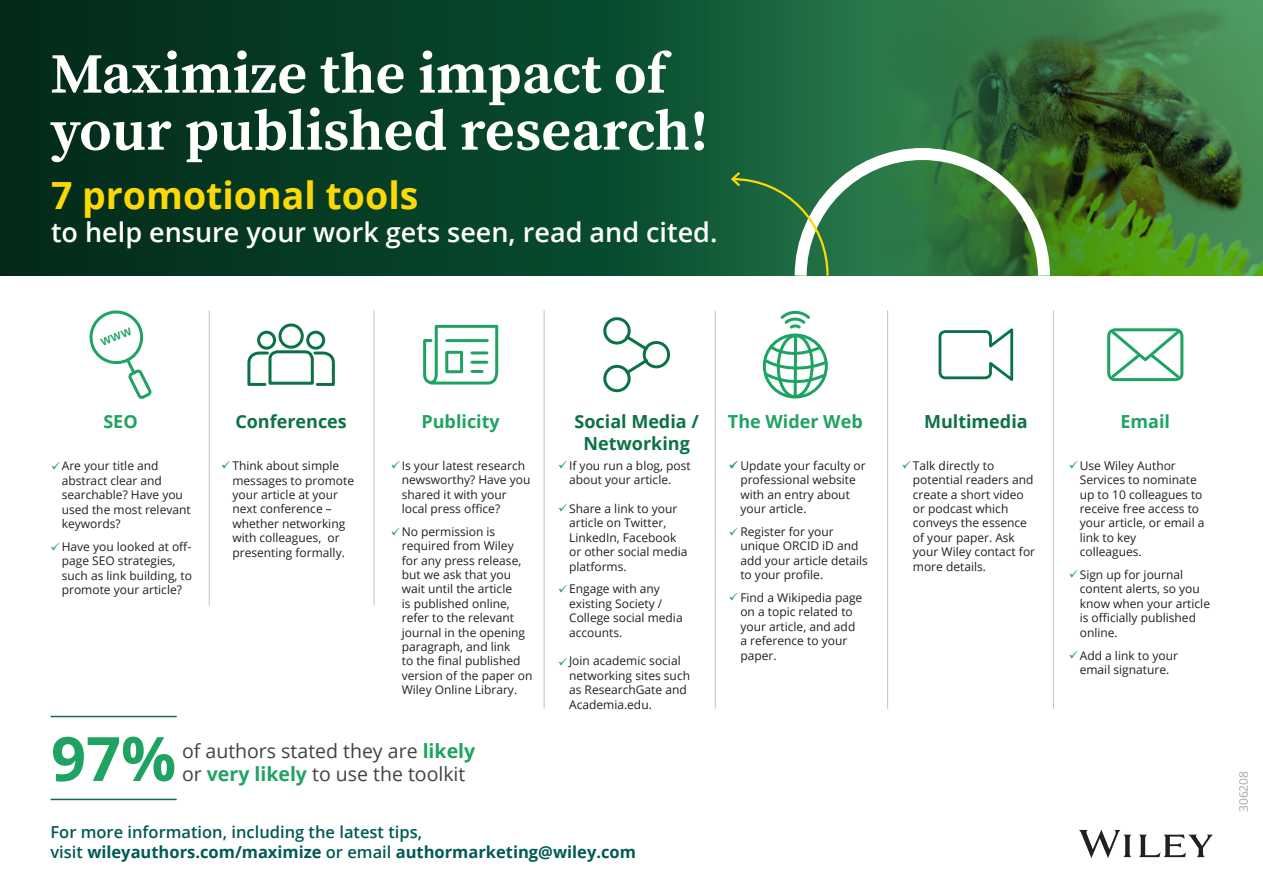
<style>
.page{position:relative;width:1263px;height:893px;background:#fff}
.page>*{position:absolute;margin:0;border:0;box-sizing:border-box;transform-origin:0 0}
.t1{font:700 61.35px "Open Sans";color:#1ea363}
.t2{font:700 57px/57px "Source Serif Pro";color:#fff}
.t3{font:700 37.5px "Open Sans";color:#fbd907}
.t4{font:600 27px "Open Sans";color:#fff}
.t5{font:19.5px "Open Sans";color:#414246}
.t6{font:700 18px "Open Sans";color:#0c7245}
.t7{font:700 18px "Open Sans";color:#1ea363}
.t8{font:600 16.5px/19.8px "Open Sans";color:#005a53}
.t9{font:12px/14.4px "Open Sans";color:#231f20}
.t10{font:12px "Open Sans";color:#808285}
.s1{color:#1ea363}
.s2{font-weight:700;color:#1ea363}
.s3{font-weight:700}
</style>
<div class="page">
<svg style="left:0;top:0;width:870px;height:276px;background:#084228"></svg>
<svg style="left:1079px;top:830px;width:134px;height:28px"></svg>
<img style="left:870px;top:0;width:393px;height:276px">
<hr style="left:51px;top:716px;width:126px;height:1px;background:#0c7245">
<hr style="left:51px;top:799px;width:126px;height:1px;background:#0c7245">
<div style="left:279px;top:323px;width:25px;height:26px;border:3px solid #0c7245;border-radius:50%"></div>
<div style="left:257px;top:331px;width:19px;height:19px;border:3px solid #0c7245;border-radius:50%"></div>
<div style="left:306px;top:331px;width:19px;height:19px;border:3px solid #0c7245;border-radius:50%"></div>
<svg style="left:247px;top:349px;width:88px;height:37px"></svg>
<svg style="left:423px;top:324px;width:76px;height:61px"></svg>
<div style="left:643px;top:341px;width:27px;height:27px;border:3px solid #0c7245;border-radius:50%"></div>
<div style="left:603px;top:365px;width:28px;height:27px;border:3px solid #0c7245;border-radius:50%"></div>
<div style="left:603px;top:317px;width:28px;height:28px;border:3px solid #0c7245;border-radius:50%"></div>
<svg style="left:623px;top:333px;width:28px;height:44px"></svg>
<svg style="left:762px;top:311px;width:66px;height:88px"></svg>
<svg style="left:938px;top:328px;width:76px;height:53px"></svg>
<div style="left:1107px;top:328px;width:76px;height:53px;border:3px solid #1ea363;border-radius:6px"></div>
<svg style="left:1109px;top:328px;width:73px;height:53px"></svg>
<hr style="left:209px;top:310px;width:1px;height:296px;background:#c1c2c5">
<hr style="left:374px;top:310px;width:1px;height:296px;background:#c1c2c5">
<hr style="left:544px;top:310px;width:1px;height:399px;background:#c1c2c5">
<hr style="left:715px;top:310px;width:1px;height:399px;background:#c1c2c5">
<hr style="left:887px;top:310px;width:1px;height:399px;background:#c1c2c5">
<hr style="left:1053px;top:310px;width:1px;height:399px;background:#c1c2c5">
<svg style="left:729px;top:142px;width:327px;height:134px;background:#417f4f"></svg>
<svg style="left:89px;top:310px;width:63px;height:89px"></svg>
<p class="t2" style="left:51px;top:47px;width:659px">Maximize the impact of your published research!</p>
<p class="t3" style="left:51px;top:169px;width:369px">7 promotional tools</p>
<p class="t4" style="left:51px;top:214px;width:668px">to help ensure your work gets seen, read and cited.</p>
<p class="t6" style="left:235px;top:409px;width:113px">Conferences</p>
<p class="t7" style="left:103px;top:409px;width:36px">SEO</p>
<p class="t7" style="left:421px;top:409px;width:80px">Publicity</p>
<p class="t9" style="left:402px;top:458px;width:130px;text-indent:-11px"><span class="s1">✓</span>Is your latest research newsworthy? Have you shared it with your local press office?</p>
<p class="t9" style="left:402px;top:524px;width:132px;text-indent:-11px"><span class="s1">✓</span>No permission is required from Wiley for any press release, but we ask that you wait until the article<br>is published online, refer to the relevant journal in the opening paragraph, and link<br>to the final published version of the paper on<br>Wiley Online Library.</p>
<p class="t9" style="left:221px;top:458px;width:120px"><span class="s1">✓</span> Think about simple</p>
<p class="t9" style="left:232px;top:473px;width:123px">messages to promote your article at your next conference – whether networking with colleagues, or presenting formally.</p>
<p class="t9" style="left:62px;top:458px;width:130px;text-indent:-11px"><span class="s1">✓</span>Are your title and abstract clear and searchable? Have you used the most relevant keywords?</p>
<p class="t9" style="left:62px;top:539px;width:132px;text-indent:-11px"><span class="s1">✓</span>Have you looked at off&shy;page SEO strategies, such as link building, to promote your article?</p>
<p class="t1" style="left:51px;top:715px;width:127px">97%</p>
<p class="t5" style="left:182px;top:738px;width:295px">of authors stated they are <span class="s2">likely</span></p>
<p class="t5" style="left:182px;top:760px;width:285px">or <span class="s2">very likely</span> to use the toolkit</p>
<p class="t6" style="left:574px;top:409px;width:126px">Social Media /</p>
<p class="t6" style="left:583px;top:430px;width:108px">Networking</p>
<p class="t9" style="left:569px;top:458px;width:123px;text-indent:-11px"><span class="s1">✓</span>If you run a blog, post about your article.</p>
<p class="t9" style="left:569px;top:501px;width:120px;text-indent:-11px"><span class="s1">✓</span>Share a link to your article on Twitter,<br>LinkedIn, Facebook or other social media platforms.</p>
<p class="t9" style="left:569px;top:582px;width:115px;text-indent:-11px"><span class="s1">✓</span>Engage with any existing Society /<br>College social media accounts.</p>
<p class="t9" style="left:569px;top:654px;width:122px;text-indent:-11px"><span class="s1">✓</span>Join academic social networking sites such as ResearchGate and<br>Academia.edu.</p>
<p class="t8" style="left:50px;top:822px;width:587px">For more information, including the latest tips,<br>visit <span class="s3">wileyauthors.com/maximize</span> or email <span class="s3">authormarketing@wiley.com</span></p>
<p class="t7" style="left:728px;top:409px;width:136px">The Wider Web</p>
<p class="t9" style="left:740px;top:458px;width:127px;text-indent:-11px"><span class="s1">✓</span> Update your faculty or professional website with an entry about your article.</p>
<p class="t9" style="left:740px;top:524px;width:129px;text-indent:-11px"><span class="s1">✓</span> Register for your unique ORCID iD and add your article details to your profile.</p>
<p class="t9" style="left:740px;top:590px;width:123px;text-indent:-11px"><span class="s1">✓</span> Find a Wikipedia page on a topic related to your article, and add a reference to your paper.</p>
<p class="t6" style="left:924px;top:409px;width:105px">Multimedia</p>
<p class="t9" style="left:913px;top:458px;width:124px;text-indent:-11px"><span class="s1">✓</span> Talk directly to potential readers and create a short video or podcast which conveys the essence of your paper. Ask your Wiley contact for more details.</p>
<p class="t7" style="left:1120px;top:409px;width:51px">Email</p>
<p class="t9" style="left:1080px;top:458px;width:126px;text-indent:-11px"><span class="s1">✓</span>Use Wiley Author<br>Services to nominate up to 10 colleagues to receive free access to your article, or email a link to key<br>colleagues.</p>
<p class="t9" style="left:1080px;top:567px;width:132px;text-indent:-11px"><span class="s1">✓</span>Sign up for journal content alerts, so you know when your article is officially published online.</p>
<p class="t9" style="left:1069px;top:648px;width:111px;text-align:center"><span class="s1">✓</span>Add a link to your email signature.</p>
<p class="t10" style="left:1235px;top:812px;width:43px;rotate:-90deg">306208</p>
</div>
